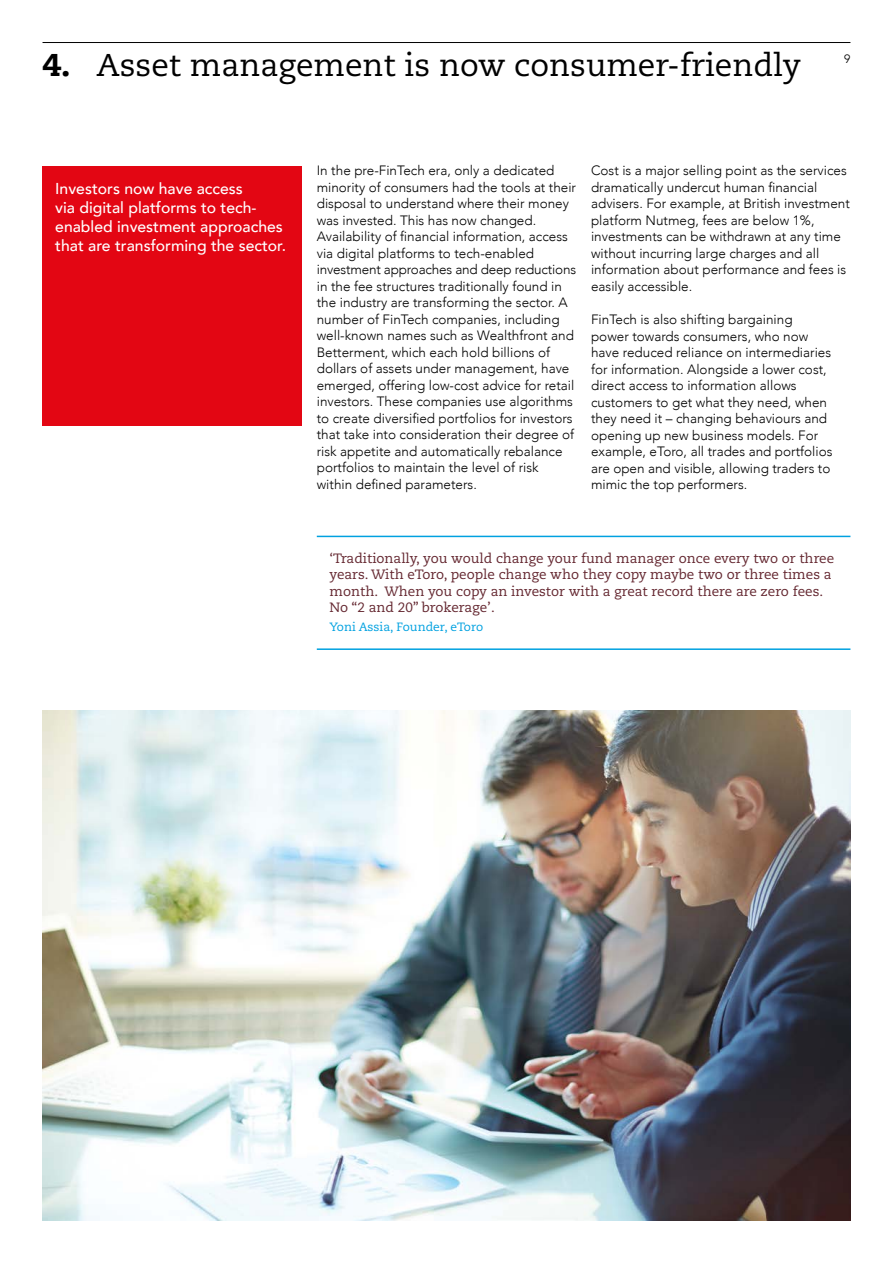
<style>
.page{position:relative;width:893px;height:1263px;background:#fff}
.page>*{position:absolute;margin:0;border:0;box-sizing:border-box;transform-origin:0 0}
.t1{font:31.5px "Caecilia";color:#000}
.t2{font:500 15.75px/18.8px "Avenir";color:#fff}
.t3{font:300 13.5px/16.5px "Avenir";color:#000}
.t4{font:13.5px/16.5px "Caecilia";color:#642730}
.t5{font:12px "Caecilia";color:#00a1e0}
.t6{font:300 12px "Avenir";color:#000}
.s1{font-weight:800}
</style>
<div class="page">
<hr style="left:43px;top:42px;width:807px;height:1px;background:#000">
<div style="left:43px;top:166px;width:259px;height:259px;background:#e30613"></div>
<hr style="left:317px;top:536px;width:533px;height:1px;background:#00a1e0">
<hr style="left:317px;top:648px;width:533px;height:2px;background:#00a1e0">
<img style="left:43px;top:710px;width:807px;height:510px">
<h1 class="t1" style="left:43px;top:46px;width:760px"><span class="s1">4.</span> Asset management is now consumer-friendly</h1>
<p class="t6" style="left:844px;top:52px;width:8px">9</p>
<p class="t2" style="left:55px;top:179px;width:232px">Investors now have access<br>via digital platforms to tech&shy;enabled investment approaches that are transforming the sector.</p>
<p class="t3" style="left:317px;top:162px;width:261px">In the pre-FinTech era, only a dedicated minority of consumers had the tools at their disposal to understand where their money was invested. This has now changed.<br>Availability of financial information, access via digital platforms to tech-enabled investment approaches and deep reductions in the fee structures traditionally found in the industry are transforming the sector. A number of FinTech companies, including well-known names such as Wealthfront and Betterment, which each hold billions of dollars of assets under management, have emerged, offering low-cost advice for retail investors. These companies use algorithms to create diversified portfolios for investors that take into consideration their degree of risk appetite and automatically rebalance portfolios to maintain the level of risk within defined parameters.</p>
<p class="t3" style="left:591px;top:162px;width:260px">Cost is a major selling point as the services dramatically undercut human financial advisers. For example, at British investment platform Nutmeg, fees are below 1%, investments can be withdrawn at any time without incurring large charges and all information about performance and fees is easily accessible.</p>
<p class="t3" style="left:591px;top:311px;width:243px">FinTech is also shifting bargaining power towards consumers, who now have reduced reliance on intermediaries for information. Alongside a lower cost, direct access to information allows customers to get what they need, when they need it – changing behaviours and opening up new business models. For example, eToro, all trades and portfolios are open and visible, allowing traders to mimic the top performers.</p>
<p class="t4" style="left:330px;top:550px;width:506px">‘Traditionally, you would change your fund manager once every two or three years. With eToro, people change who they copy maybe two or three times a month. When you copy an investor with a great record there are zero fees.<br>No “2 and 20” brokerage’.</p>
<p class="t5" style="left:330px;top:620px;width:155px">Yoni Assia, Founder, eToro</p>
</div>
